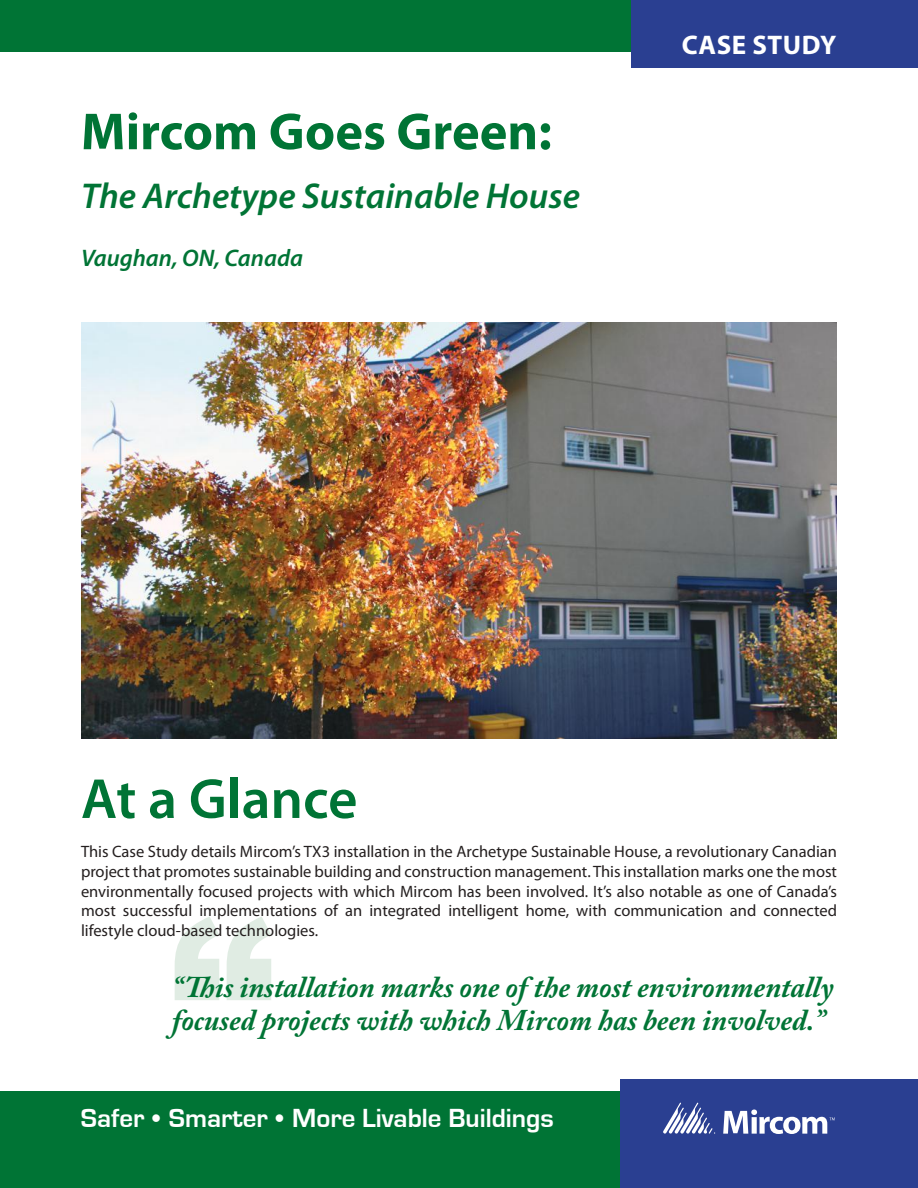
<style>
.page{position:relative;width:918px;height:1188px;background:#fff}
.page>*{position:absolute;margin:0;border:0;box-sizing:border-box;transform-origin:0 0}
.t1{font:900 210px "Arial";color:#d3e4d7}
.t2{font:600 57px "Myriad Pro";color:#007435}
.t3{font:700 52.5px "Myriad Pro";color:#007435}
.t4{font:italic 600 36px "Myriad Pro";color:#007435}
.t5{font:italic 700 30px/33px "Adobe Caslon Pro";color:#007435}
.t6{font:700 27px "Eurostile";color:#fff}
.t7{font:700 27px "Myriad Pro";letter-spacing:.02em;color:#fff}
.t8{font:italic 600 24px "Myriad Pro";color:#007435}
.t9{font:16.5px/19.8px "Myriad Pro";color:#241f1f;text-align:justify}
</style>
<div class="page">
<div style="left:0;top:0;width:657px;height:51px;background:#007435"></div>
<div style="left:632px;top:0;width:286px;height:68px;background:#2a3f91"></div>
<div style="left:0;top:1092px;width:646px;height:96px;background:#007435"></div>
<div style="left:620px;top:1080px;width:298px;height:108px;background:#2a3f91"></div>
<svg style="left:723px;top:1110px;width:112px;height:24px"></svg>
<svg style="left:663px;top:1103px;width:52px;height:31px"></svg>
<img style="left:81px;top:323px;width:756px;height:416px">
<h3 class="t3" style="left:81px;top:97px;width:472px">Mircom Goes Green:</h3>
<h3 class="t4" style="left:81px;top:173px;width:500px">The Archetype Sustainable House</h3>
<h3 class="t8" style="left:81px;top:243px;width:224px">Vaughan, ON, Canada</h3>
<h3 class="t7" style="left:682px;top:28px;width:156px">CASE STUDY</h3>
<h2 class="t2" style="left:81px;top:763px;width:278px">At a Glance</h2>
<p class="t9" style="left:81px;top:841px;width:758px">This Case Study details Mircom’s TX3 installation in the Archetype Sustainable House, a revolutionary Canadian project that promotes sustainable building and construction management. This installation marks one the most environmentally focused projects with which Mircom has been involved. It’s also notable as one of Canada’s most successful implementations of an integrated intelligent home, with communication and connected lifestyle cloud-based technologies.</p>
<h1 class="t1" style="left:169px;top:842px;width:106px">“</h1>
<h3 class="t5" style="left:172px;top:970px;width:663px">“This installation marks one of the most environmentally focused projects with which Mircom has been involved.”</h3>
<h3 class="t6" style="left:81px;top:1104px;width:474px">Safer • Smarter • More Livable Buildings</h3>
</div>
